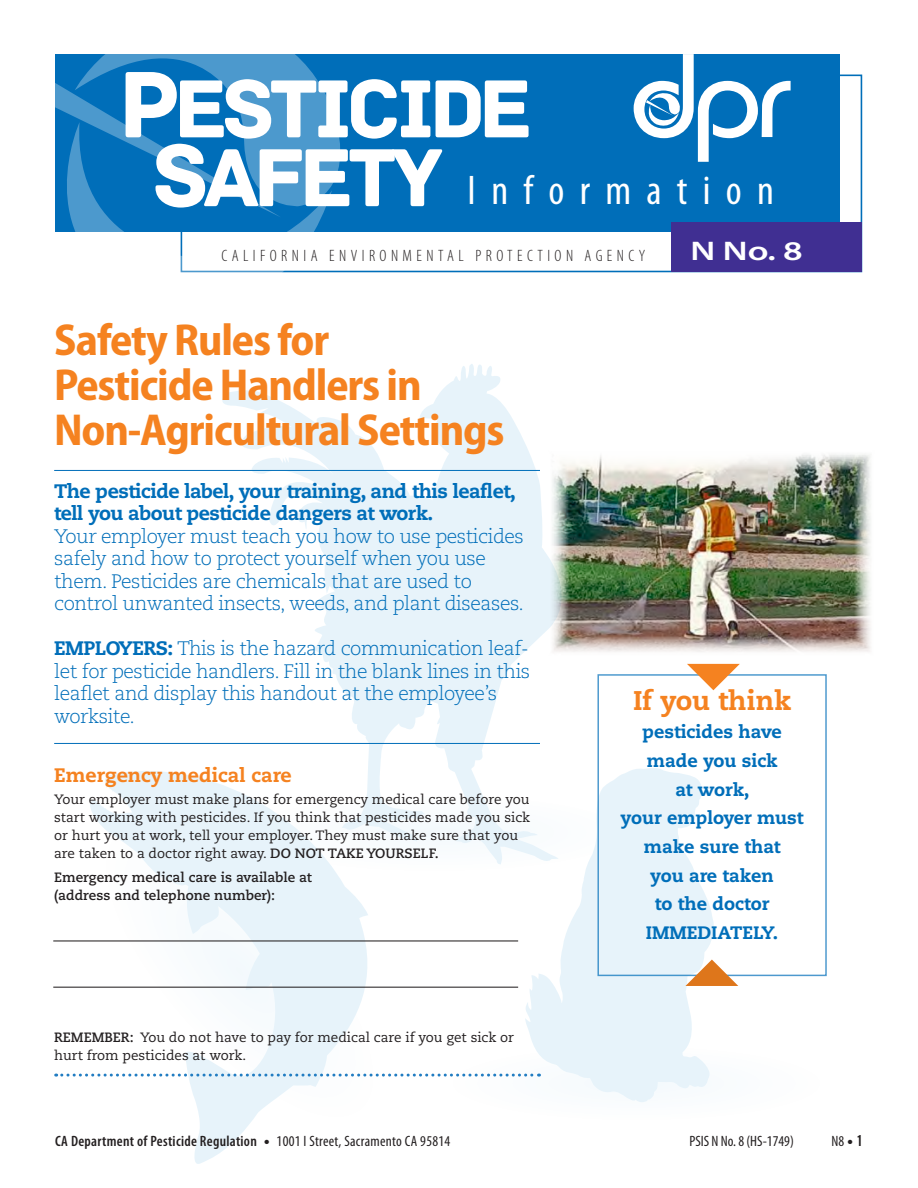
<style>
.page{position:relative;width:918px;height:1188px;background:#fff}
.page>*{position:absolute;margin:0;border:0;box-sizing:border-box;transform-origin:0 0}
.t1{font:86.4px/68.8px "Archive";letter-spacing:-.07em;color:#fff}
.Paragraph_Style_1{font:700 semi-condensed 45px/45px "Myriad Pro";letter-spacing:-.025em;color:#f58220}
.t2{font:condensed 41.55px "Myriad Pro";letter-spacing:.37em;color:#fff}
.subhead{font:800 27px "Caecilia LT Std";color:#f58220}
.t3{font:600 semi-expanded 27px "Myriad Pro";color:#fff;scale:1.25 1}
.INTRO_second_sentenc{font:300 19.5px/22.5px "Caecilia LT Std";letter-spacing:-.025em;color:#006eb9}
.Question{font:800 19.5px "Caecilia LT Std";color:#f58220}
.subhead-2{font:800 18px "Caecilia LT Std";color:#006eb9}
.t4{font:300 condensed 16.5px "Myriad Pro";letter-spacing:.27em;color:#231f20}
.t5{font:condensed 15px "Myriad Pro";letter-spacing:.02em;color:#231f20}
.t6{font:600 condensed 15px "Myriad Pro";letter-spacing:.02em;color:#231f20}
.t7{font:condensed 15px "Myriad Pro";color:#231f20}
.Answer_body_copy_NO{font:13.5px/18px "Caecilia LT Std";color:#231f20}
.Answer_body_last_lin{font:13.5px/18px "Caecilia LT Std";color:#231f20}
.Answer_body_copy_NO-2{font:700 13.5px/18px "Caecilia LT Std";color:#231f20}
.s1{font-size:99.3px}
.s2{font-size:92.85px}
.s3{font-weight:800}
.s4{font-weight:700}
.s5{font-family:"Trade Gothic LT Std Bd Cn 20";font-stretch:normal}
</style>
<div class="page">
<svg style="left:214px;top:364px;width:335px;height:421px;fill:#e7f3fa"></svg>
<svg style="left:433px;top:785px;width:89px;height:79px"></svg>
<svg style="left:54px;top:758px;width:379px;height:406px"></svg>
<svg style="left:522px;top:767px;width:192px;height:335px;fill:#e7f3fa"></svg>
<svg style="left:56px;top:1074px;width:483px;height:3px"></svg>
<hr style="left:54px;top:470px;width:486px;height:1px;background:#006eb9">
<hr style="left:54px;top:743px;width:486px;height:1px;background:#006eb9">
<div style="left:55px;top:54px;width:785px;height:178px;background:#006eb9"></div>
<div style="left:671px;top:222px;width:191px;height:50px;background:#402f92"></div>
<svg style="left:634px;top:54px;width:157px;height:108px"></svg>
<svg style="left:71px;top:210px;width:261px;height:63px"></svg>
<svg style="left:81px;top:54px;width:260px;height:156px;fill:#4c99cd"></svg>
<svg style="left:55px;top:81px;width:226px;height:137px"></svg>
<hr style="left:53px;top:940px;width:465px;height:2px;background:#231f20">
<hr style="left:53px;top:986px;width:465px;height:2px;background:#231f20">
<img style="left:549px;top:454px;width:322px;height:198px">
<svg style="left:687px;top:664px;width:53px;height:26px"></svg>
<svg style="left:685px;top:960px;width:53px;height:26px"></svg>
<p class="t1" style="left:153px;top:75px;width:381px;text-indent:-35px"><span class="s1">P</span>ESTICIDE<br><span class="s2">S</span>AFETY</p>
<p class="t2" style="left:468px;top:165px;width:308px">Information</p>
<p class="t4" style="left:221px;top:246px;width:425px">CALIFORNIA ENVIRONMENTAL PROTECTION AGENCY</p>
<p class="t3" style="left:691px;top:234px;width:91px">N No. 8</p>
<p class="Paragraph_Style_1" style="left:54px;top:316px;width:452px">Safety Rules for<br>Pesticide Handlers in<br>Non-Agricultural Settings</p>
<p class="INTRO_second_sentenc" style="left:54px;top:480px;width:471px"><span class="s3">The pesticide label, your training, and this leaflet, tell you about pesticide dangers at work.<br></span>Your employer must teach you how to use pesticides safely and how to protect yourself when you use them. Pesticides are chemicals that are used to control unwanted insects, weeds, and plant diseases.</p>
<p class="INTRO_second_sentenc" style="left:54px;top:638px;width:478px"><span class="s3">EMPLOYERS:</span> This is the hazard communication leaf&shy;let for pesticide handlers. Fill in the blank lines in this leaflet and display this handout at the employee’s worksite.</p>
<p class="Question" style="left:54px;top:763px;width:239px">Emergency medical care</p>
<p class="Answer_body_copy_NO" style="left:54px;top:790px;width:477px">Your employer must make plans for emergency medical care before you start working with pesticides. If you think that pesticides made you sick or hurt you at work, tell your employer. They must make sure that you are taken to a doctor right away. <span class="s4">DO NOT TAKE YOURSELF.</span></p>
<p class="Answer_body_copy_NO-2" style="left:54px;top:869px;width:259px">Emergency medical care is available at (address and telephone number):</p>
<p class="Answer_body_last_lin" style="left:54px;top:1029px;width:461px"><span class="s4">REMEMBER:</span> You do not have to pay for medical care if you get sick or hurt from pesticides at work.</p>
<p class="subhead" style="left:633px;top:684px;width:160px">If you think</p>
<p class="subhead-2" style="left:642px;top:721px;width:141px">pesticides have</p>
<p class="subhead-2" style="left:647px;top:750px;width:132px">made you sick</p>
<p class="subhead-2" style="left:675px;top:778px;width:75px">at work,</p>
<p class="subhead-2" style="left:621px;top:807px;width:185px">your employer must</p>
<p class="subhead-2" style="left:644px;top:836px;width:138px">make sure that</p>
<p class="subhead-2" style="left:650px;top:864px;width:125px">you are taken</p>
<p class="subhead-2" style="left:655px;top:893px;width:116px">to the doctor</p>
<p class="subhead-2" style="left:646px;top:922px;width:134px">IMMEDIATELY.</p>
<p class="t6" style="left:55px;top:1132px;width:203px">CA Department of Pesticide Regulation</p>
<p class="t5" style="left:265px;top:1132px;width:187px">● 1001 I Street, Sacramento CA 95814</p>
<p class="t7" style="left:689px;top:1132px;width:106px">PSIS N No. 8 (HS-1749)</p>
<p class="t5" style="left:831px;top:1132px;width:33px">N8 ● <span class="s5">1</span></p>
</div>
